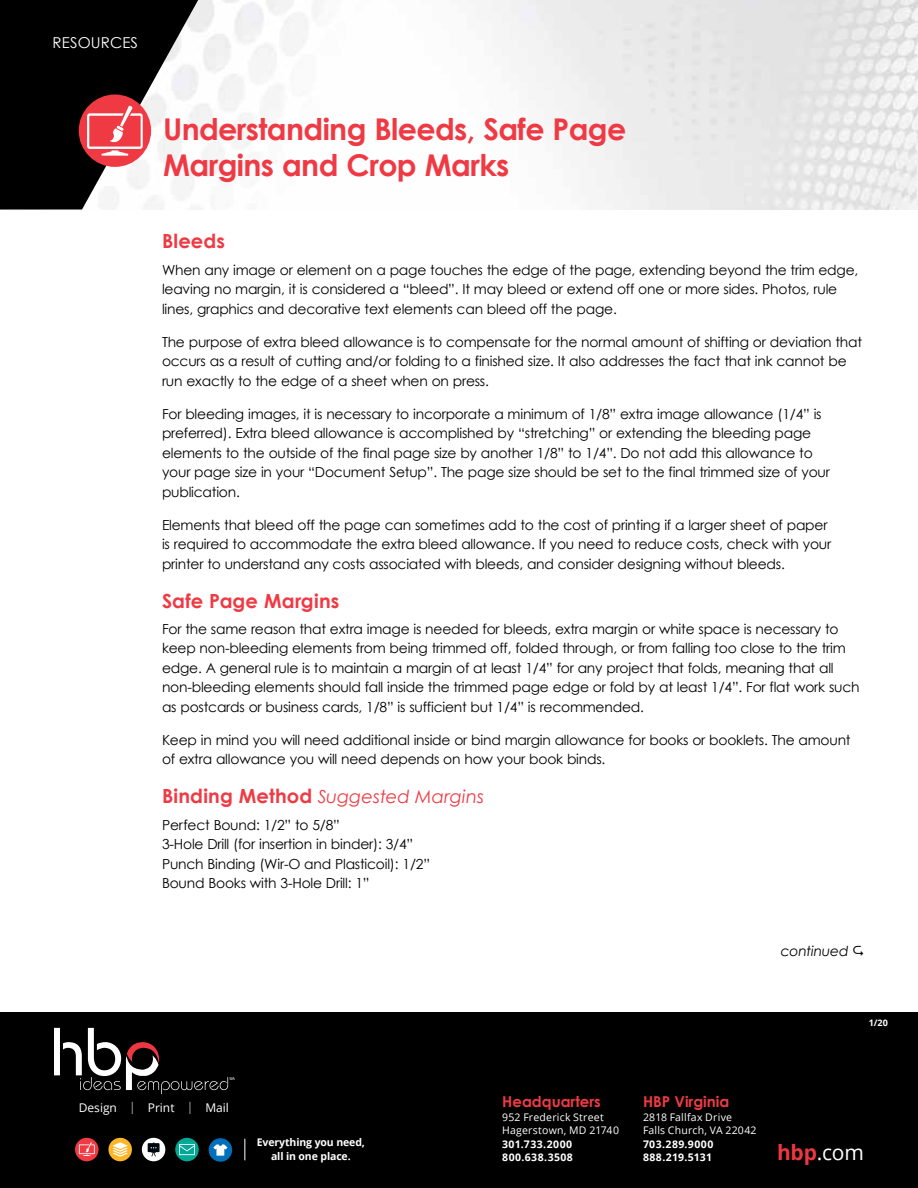
<style>
.page{position:relative;width:918px;height:1188px;background:#fff}
.page>*{position:absolute;margin:0;border:0;box-sizing:border-box;transform-origin:0 0}
.t1{font:700 30px/36px "Century Gothic";letter-spacing:-.02em;color:#ef3a44}
.t2{font:21px "Open Sans";color:#fff}
.t3{font:700 19.5px "Century Gothic";letter-spacing:.005em;color:#ef3a44}
.t4{font:italic 18px "Century Gothic";color:#ef3a44}
.t5{font:700 15px "Century Gothic";color:#ef3a44}
.t6{font:15px "Century Gothic";letter-spacing:.01em;color:#fff}
.t7{font:13.8px/19.5px "Century Gothic";letter-spacing:-.015em;color:#000}
.t8{font:italic 13.8px "Century Gothic";letter-spacing:-.015em;color:#000}
.t9{font:12px "Open Sans";color:#fff}
.t10{font:10.5px/13.5px "Open Sans";letter-spacing:.02em;color:#fff}
.t11{font:700 10.5px/13.5px "Open Sans";letter-spacing:.005em;color:#fff;text-align:center}
.t12{font:700 10.5px/13.5px "Open Sans";letter-spacing:.045em;color:#fff}
.t13{font:700 10.5px/13.5px "Open Sans";letter-spacing:.035em;color:#fff}
.t14{font:700 9px "Open Sans";color:#fff}
.s1{font-weight:700;font-style:normal;font-size:19.5px}
.s2{font-weight:300}
.s3{font-weight:700;color:#ef3742}
</style>
<div class="page">
<img style="left:198px;top:0;width:720px;height:210px">
<div style="left:0;top:1012px;width:918px;height:176px;background:#000"></div>
<svg style="left:245px;top:1139px;width:1px;height:21px"></svg>
<svg style="left:75px;top:1138px;width:24px;height:23px"></svg>
<svg style="left:79px;top:1142px;width:16px;height:14px"></svg>
<div style="left:108px;top:1138px;width:24px;height:23px;background:#fcb524;border-radius:50%"></div>
<svg style="left:112px;top:1142px;width:16px;height:15px"></svg>
<div style="left:142px;top:1138px;width:23px;height:23px;background:#fff;border-radius:50%"></div>
<svg style="left:148px;top:1143px;width:12px;height:14px"></svg>
<div style="left:175px;top:1138px;width:24px;height:23px;background:#00a896;border-radius:50%"></div>
<svg style="left:179px;top:1144px;width:16px;height:11px"></svg>
<div style="left:209px;top:1138px;width:23px;height:24px;background:#0070ba;border-radius:50%"></div>
<svg style="left:213px;top:1144px;width:15px;height:12px"></svg>
<svg style="left:54px;top:1028px;width:180px;height:66px"></svg>
<svg style="left:0;top:0;width:198px;height:210px"></svg>
<p class="t6" style="left:53px;top:33px;width:87px">RESOURCES</p>
<h1 class="t1" style="left:163px;top:109px;width:465px">Understanding Bleeds, Safe Page<br>Margins and Crop Marks</h1>
<h3 class="t3" style="left:162px;top:227px;width:65px">Bleeds</h3>
<p class="t7" style="left:162px;top:260px;width:698px">When any image or element on a page touches the edge of the page, extending beyond the trim edge, leaving no margin, it is considered a “bleed”. It may bleed or extend off one or more sides. Photos, rule lines, graphics and decorative text elements can bleed off the page.</p>
<p class="t7" style="left:162px;top:332px;width:702px">The purpose of extra bleed allowance is to compensate for the normal amount of shifting or deviation that occurs as a result of cutting and/or folding to a finished size. It also addresses the fact that ink cannot be run exactly to the edge of a sheet when on press.</p>
<p class="t7" style="left:162px;top:404px;width:669px">For bleeding images, it is necessary to incorporate a minimum of 1/8” extra image allowance (1/4” is preferred). Extra bleed allowance is accomplished by “stretching” or extending the bleeding page elements to the outside of the final page size by another 1/8” to 1/4”. Do not add this allowance to your page size in your “Document Setup”. The page size should be set to the final trimmed size of your publication.</p>
<p class="t7" style="left:162px;top:515px;width:671px">Elements that bleed off the page can sometimes add to the cost of printing if a larger sheet of paper is required to accommodate the extra bleed allowance. If you need to reduce costs, check with your printer to understand any costs associated with bleeds, and consider designing without bleeds.</p>
<h3 class="t3" style="left:162px;top:586px;width:179px">Safe Page Margins</h3>
<p class="t7" style="left:162px;top:619px;width:699px">For the same reason that extra image is needed for bleeds, extra margin or white space is necessary to keep non-bleeding elements from being trimmed off, folded through, or from falling too close to the trim edge. A general rule is to maintain a margin of at least 1/4” for any project that folds, meaning that all non-bleeding elements should fall inside the trimmed page edge or fold by at least 1/4”. For flat work such as postcards or business cards, 1/8” is sufficient but 1/4” is recommended.</p>
<p class="t7" style="left:162px;top:730px;width:690px">Keep in mind you will need additional inside or bind margin allowance for books or booklets. The amount of extra allowance you will need depends on how your book binds.</p>
<h3 class="t4" style="left:162px;top:784px;width:324px"><span class="s1">Binding Method</span> Suggested Margins</h3>
<p class="t7" style="left:162px;top:815px;width:270px">Perfect Bound: 1/2” to 5/8”<br>3-Hole Drill (for insertion in binder): 3/4” Punch Binding (Wir-O and Plasticoil): 1/2” Bound Books with 3-Hole Drill: 1”</p>
<p class="t8" style="left:781px;top:941px;width:69px">continued</p>
<p class="t14" style="left:869px;top:1017px;width:21px">1/20</p>
<p class="t9" style="left:79px;top:1099px;width:152px">Design <span class="s2">|</span> Print <span class="s2">|</span> Mail</p>
<p class="t11" style="left:257px;top:1135px;width:110px">Everything you need, all in one place.</p>
<p class="t5" style="left:502px;top:1090px;width:100px">Headquarters</p>
<p class="t10" style="left:502px;top:1110px;width:118px">952 Frederick Street<br>Hagerstown, MD 21740</p>
<p class="t12" style="left:502px;top:1137px;width:72px">301.733.2000<br>800.638.3508</p>
<p class="t5" style="left:643px;top:1090px;width:88px">HBP Virginia</p>
<p class="t10" style="left:643px;top:1110px;width:115px">2818 Fallfax Drive<br>Falls Church, VA 22042</p>
<p class="t13" style="left:643px;top:1137px;width:72px">703.289.9000<br>888.219.5131</p>
<h2 class="t2" style="left:777px;top:1138px;width:88px"><span class="s3">hbp</span>.com</h2>
</div>
